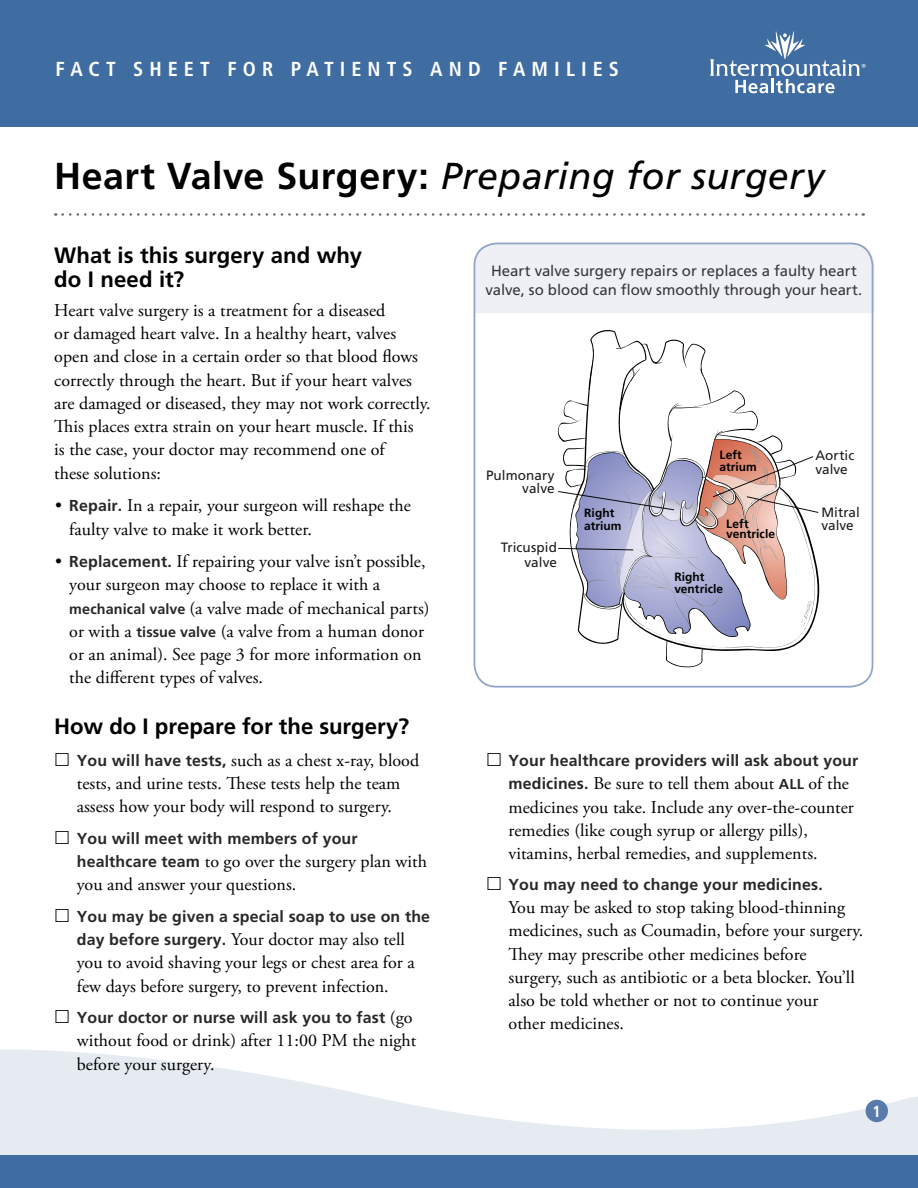
<style>
.page{position:relative;width:918px;height:1188px;background:#fff}
.page>*{position:absolute;margin:0;border:0;box-sizing:border-box;transform-origin:0 0}
.Title__h1{font:italic 37.5px "Frutiger LT Std";letter-spacing:.01em;color:#000}
.Level_1__h2{font:700 22.2px/24.8px "Frutiger LT Std";color:#000}
.t1{font:700 condensed 20.25px "Frutiger LT Std";letter-spacing:.3em;color:#fff}
.Main__p{font:18px/23.2px "Adobe Garamond Pro";color:#000}
.Page_Number{font:700 condensed 16.2px "Frutiger LT Std";color:#fff}
.t2{font:700 15.9px "Frutiger LT Std";letter-spacing:.01em;color:#292829}
.Main_table{font:15px/18.8px "Frutiger LT Std";letter-spacing:-.005em;color:#383839;text-align:center}
.sentence_case_-_left{font:13.5px/13.5px "Frutiger LT Std";letter-spacing:.005em;color:#1c1c1c;text-align:right}
.sentence_case_-_left-2{font:700 12px/12px "Frutiger LT Std";letter-spacing:.005em;color:#000}
.s1{font-weight:700;font-style:normal}
.s2{font-family:"Frutiger LT Std";font-weight:700;font-size:15.9px;color:#292829}
.s3{font-family:"Frutiger LT Std";font-weight:700;font-size:14.4px;color:#292829}
.s4{font-family:"Adobe Garamond Pro";font-weight:400;font-size:18px;color:#000}
</style>
<div class="page">
<svg style="left:0;top:1049px;width:918px;height:107px;fill:#e6ebf2"></svg>
<div style="left:0;top:1156px;width:918px;height:32px;background:#3f6ca1"></div>
<div style="left:0;top:0;width:918px;height:127px;background:#3f6ca1"></div>
<svg style="left:710px;top:31px;width:156px;height:62px"></svg>
<div style="left:866px;top:1100px;width:22px;height:22px;background:#587bac;border-radius:50%"></div>
<svg style="left:63px;top:213px;width:801px;height:3px"></svg>
<div style="left:475px;top:243px;width:399px;height:70px;background:#eef0f6"></div>
<div style="left:474px;top:243px;width:399px;height:445px;border:2px solid #91a5c9;border-radius:22px"></div>
<svg style="left:557px;top:330px;width:262px;height:337px"></svg>
<p class="t1" style="left:56px;top:57px;width:565px">FACT SHEET FOR PATIENTS AND FAMILIES</p>
<p class="Title__h1" style="left:54px;top:154px;width:772px"><span class="s1">Heart Valve Surgery:</span> Preparing for surgery</p>
<p class="Level_1__h2" style="left:54px;top:243px;width:309px">What is this surgery and why do I need it?</p>
<p class="Main__p" style="left:54px;top:299px;width:378px">Heart valve surgery is a treatment for a diseased<br>or damaged heart valve. In a healthy heart, valves open and close in a certain order so that blood flows correctly through the heart. But if your heart valves are damaged or diseased, they may not work correctly.<br>This places extra strain on your heart muscle. If this<br>is the case, your doctor may recommend one of<br>these solutions:</p>
<p class="Main__p" style="left:69px;top:495px;width:343px;text-indent:-14px">• <span class="s2">Repair.</span> In a repair, your surgeon will reshape the faulty valve to make it work better.</p>
<p class="Main__p" style="left:69px;top:550px;width:362px;text-indent:-14px">• <span class="s2">Replacement.</span> If repairing your valve isn’t possible, your surgeon may choose to replace it with a <span class="s3">mechanical valve</span> (a valve made of mechanical parts) or with a <span class="s3">tissue valve</span> (a valve from a human donor or an animal). See page 3 for more information on the different types of valves.</p>
<p class="Level_1__h2" style="left:54px;top:714px;width:356px">How do I prepare for the surgery?</p>
<p class="Main__p" style="left:77px;top:749px;width:344px"><span class="s2">You will have tests,</span> such as a chest x-ray, blood tests, and urine tests. These tests help the team assess how your body will respond to surgery.</p>
<p class="t2" style="left:77px;top:829px;width:282px">You will meet with members of your</p>
<p class="Main__p" style="left:77px;top:850px;width:352px"><span class="s2">healthcare team</span> to go over the surgery plan with you and answer your questions.</p>
<p class="t2" style="left:77px;top:907px;width:355px">You may be given a special soap to use on the</p>
<p class="Main__p" style="left:77px;top:928px;width:339px"><span class="s2">day before surgery.</span> Your doctor may also tell you to avoid shaving your legs or chest area for a few days before surgery, to prevent infection.</p>
<p class="t2" style="left:77px;top:1008px;width:337px">Your doctor or nurse will ask you to fast <span class="s4">(go</span></p>
<p class="Main__p" style="left:77px;top:1030px;width:341px">without food or drink) after 11:00 PM the night before your surgery.</p>
<p class="Main_table" style="left:486px;top:262px;width:378px">Heart valve surgery repairs or replaces a faulty heart valve, so blood can flow smoothly through your heart.</p>
<p class="sentence_case_-_left" style="left:486px;top:468px;width:70px">Pulmonary valve</p>
<p class="sentence_case_-_left" style="left:501px;top:540px;width:58px;line-height:15px">Tricuspid valve</p>
<p class="sentence_case_-_left-2" style="left:584px;top:506px;width:39px;line-height:13.5px">Right atrium</p>
<p class="sentence_case_-_left-2" style="left:720px;top:449px;width:39px">Left atrium</p>
<p class="sentence_case_-_left-2" style="left:726px;top:518px;width:50px;line-height:10.5px">Left ventricle</p>
<p class="sentence_case_-_left-2" style="left:674px;top:571px;width:50px">Right ventricle</p>
<p class="sentence_case_-_left" style="left:815px;top:449px;width:40px;text-align:left">Aortic valve</p>
<p class="sentence_case_-_left" style="left:821px;top:505px;width:40px;text-align:left">Mitral valve</p>
<p class="t2" style="left:509px;top:751px;width:351px">Your healthcare providers will ask about your</p>
<p class="Main__p" style="left:509px;top:773px;width:347px"><span class="s2">medicines.</span> Be sure to tell them about <span class="s3">ALL</span> of the medicines you take. Include any over-the-counter remedies (like cough syrup or allergy pills), vitamins, herbal remedies, and supplements.</p>
<p class="t2" style="left:509px;top:875px;width:316px">You may need to change your medicines.</p>
<p class="Main__p" style="left:509px;top:896px;width:356px">You may be asked to stop taking blood-thinning medicines, such as Coumadin, before your surgery.<br>They may prescribe other medicines before surgery, such as antibiotic or a beta blocker. You’ll also be told whether or not to continue your<br>other medicines.</p>
<p class="Page_Number" style="left:873px;top:1101px;width:10px">1</p>
</div>
